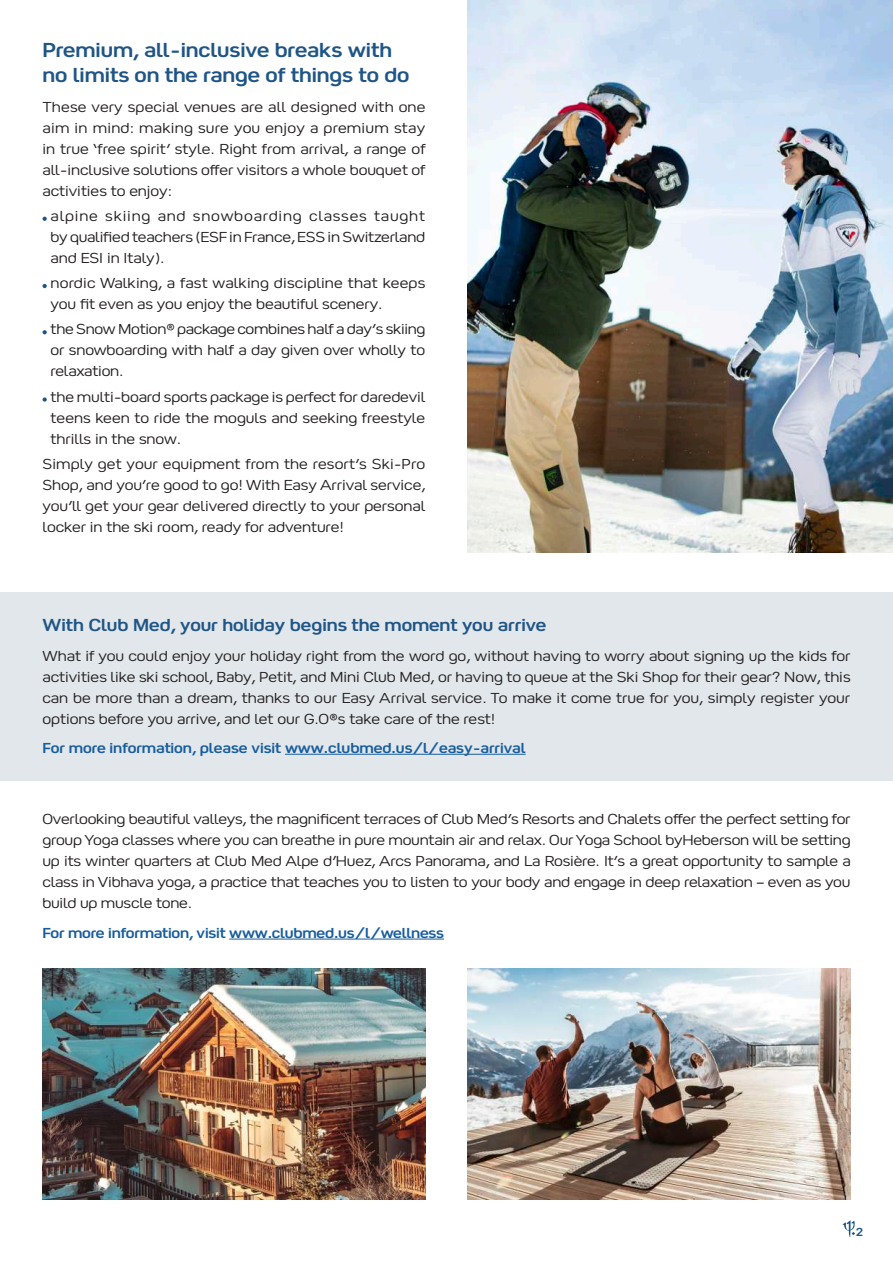
<style>
.page{position:relative;width:893px;height:1263px;background:#fff}
.page>*{position:absolute;margin:0;border:0;box-sizing:border-box;transform-origin:0 0}
.t1{font:21px/25.5px "Happiness V";color:#1f5586}
.t2{font:18px "Happiness V";color:#1f5586}
.t3{font:300 15px/21px "Happiness V";color:#231f20;text-align:justify}
.t4{font:15px "Happiness V";letter-spacing:-.005em;color:#175d9e}
.t5{font:12px "Happiness V";color:#1f5586}
</style>
<div class="page">
<div style="left:0;top:592px;width:893px;height:188px;background:#e1e7ea"></div>
<svg style="left:43px;top:217px;width:4px;height:4px"></svg>
<svg style="left:43px;top:284px;width:4px;height:4px"></svg>
<svg style="left:43px;top:330px;width:4px;height:4px"></svg>
<svg style="left:43px;top:397px;width:4px;height:5px"></svg>
<svg style="left:842px;top:1220px;width:13px;height:17px"></svg>
<hr style="left:285px;top:754px;width:241px;height:1px;background:#175d9e">
<hr style="left:229px;top:939px;width:215px;height:1px;background:#175d9e">
<img style="left:43px;top:968px;width:382px;height:231px">
<img style="left:468px;top:968px;width:382px;height:231px">
<img style="left:468px;top:0;width:425px;height:553px">
<h1 class="t1" style="left:43px;top:36px;width:368px">Premium, all-inclusive breaks with no limits on the range of things to do</h1>
<p class="t3" style="left:43px;top:96px;width:384px">These very special venues are all designed with one aim in mind: making sure you enjoy a premium stay in true ‘free spirit’ style. Right from arrival, a range of all-inclusive solutions offer visitors a whole bouquet of activities to enjoy:</p>
<p class="t3" style="left:51px;top:205px;width:376px">alpine skiing and snowboarding classes taught by qualified teachers (ESF in France, ESS in Switzerland and ESI in Italy).</p>
<p class="t3" style="left:51px;top:272px;width:376px">nordic Walking, a fast walking discipline that keeps you fit even as you enjoy the beautiful scenery.</p>
<p class="t3" style="left:51px;top:318px;width:376px">the Snow Motion® package combines half a day’s skiing or snowboarding with half a day given over wholly to relaxation.</p>
<p class="t3" style="left:51px;top:386px;width:376px">the multi-board sports package is perfect for daredevil teens keen to ride the moguls and seeking freestyle thrills in the snow.</p>
<p class="t3" style="left:43px;top:453px;width:384px">Simply get your equipment from the resort’s Ski-Pro Shop, and you’re good to go! With Easy Arrival service, you’ll get your gear delivered directly to your personal locker in the ski room, ready for adventure!</p>
<p class="t2" style="left:43px;top:614px;width:505px">With Club Med, your holiday begins the moment you arrive</p>
<p class="t3" style="left:43px;top:644px;width:809px">What if you could enjoy your holiday right from the word go, without having to worry about signing up the kids for activities like ski school, Baby, Petit, and Mini Club Med, or having to queue at the Ski Shop for their gear? Now, this can be more than a dream, thanks to our Easy Arrival service. To make it come true for you, simply register your options before you arrive, and let our G.O®s take care of the rest!</p>
<p class="t4" style="left:43px;top:739px;width:485px">For more information, please visit www.clubmed.us/l/easy-arrival</p>
<p class="t3" style="left:43px;top:808px;width:810px">Overlooking beautiful valleys, the magnificent terraces of Club Med’s Resorts and Chalets offer the perfect setting for group Yoga classes where you can breathe in pure mountain air and relax. Our Yoga School byHeberson will be setting up its winter quarters at Club Med Alpe d’Huez, Arcs Panorama, and La Rosière. It’s a great opportunity to sample a class in Vibhava yoga, a practice that teaches you to listen to your body and engage in deep relaxation – even as you build up muscle tone.</p>
<p class="t4" style="left:43px;top:924px;width:403px">For more information, visit www.clubmed.us/l/wellness</p>
<p class="t5" style="left:856px;top:1225px;width:9px">2</p>
</div>
